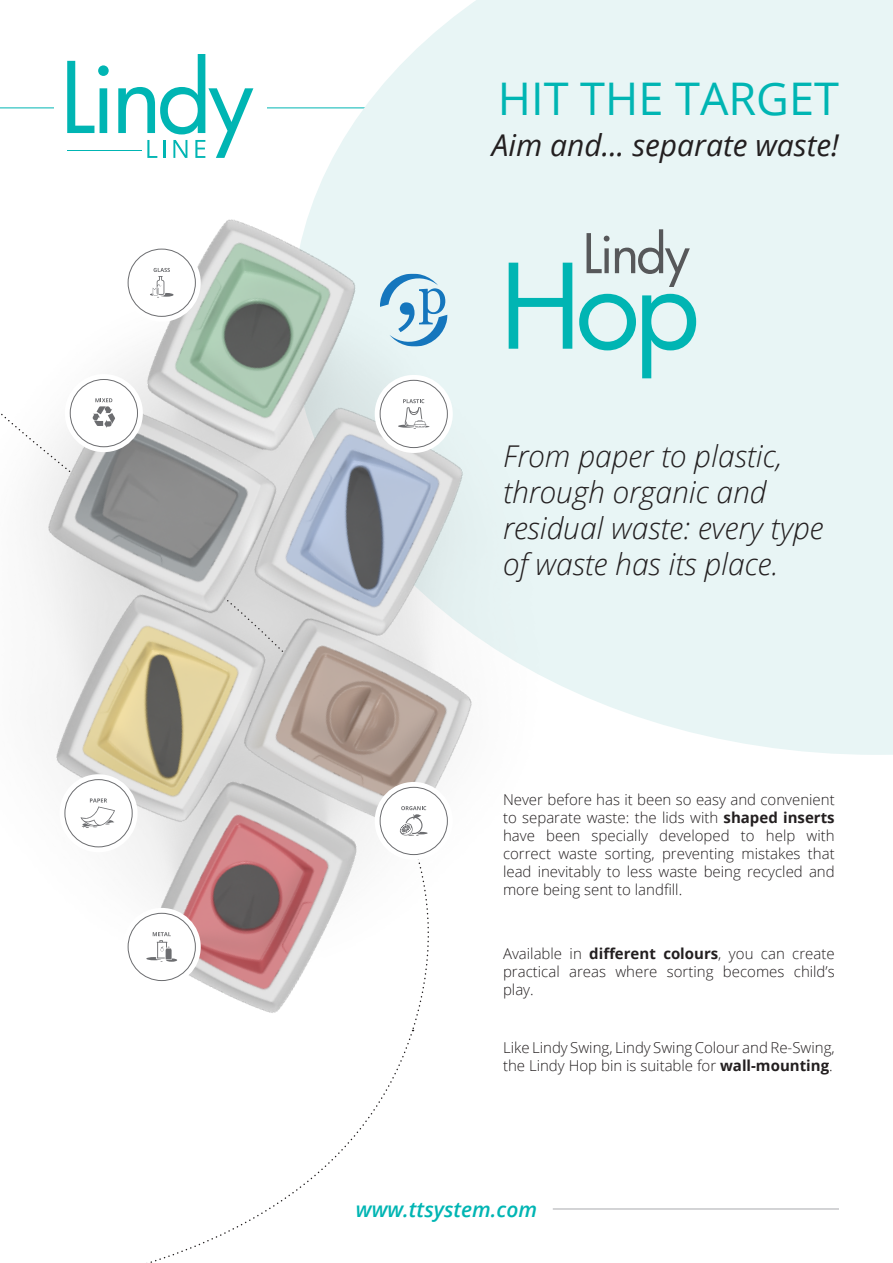
<style>
.page{position:relative;width:893px;height:1263px;background:#fff}
.page>*{position:absolute;margin:0;border:0;box-sizing:border-box;transform-origin:0 0}
.t1{font:114.15px "Futura";color:#00b5b3}
.t2{font:53.1px "Futura";letter-spacing:-.05em;color:#57585a}
.t3{font:45px "Open Sans";color:#00b5b3}
.t4{font:italic 300 30px/36px "Open Sans";color:#231f20}
.t5{font:italic 30px "Open Sans";color:#231f20}
.t6{font:italic 600 21px "Open Sans";color:#00b5b3}
.t7{font:300 15px/18px "Open Sans";color:#231f20;text-align:justify}
.s1{font-weight:700}
</style>
<div class="page">
<div style="left:430px;top:0;width:463px;height:755px;background:#e8f5f5"></div>
<img style="left:0;top:37px;width:844px;height:1145px">
<div style="left:65px;top:374px;width:78px;height:78px;background:#fff;border-radius:50%"></div>
<svg style="left:70px;top:379px;width:68px;height:68px"></svg>
<div style="left:60px;top:774px;width:78px;height:78px;background:#fff;border-radius:50%"></div>
<svg style="left:64px;top:779px;width:69px;height:68px"></svg>
<div style="left:375px;top:782px;width:78px;height:78px;background:#fff;border-radius:50%"></div>
<svg style="left:380px;top:787px;width:68px;height:68px"></svg>
<div style="left:375px;top:375px;width:78px;height:78px;background:#fff;border-radius:50%"></div>
<svg style="left:380px;top:380px;width:68px;height:68px"></svg>
<div style="left:123px;top:244px;width:78px;height:78px;background:#fff;border-radius:50%"></div>
<svg style="left:128px;top:249px;width:68px;height:68px"></svg>
<div style="left:123px;top:908px;width:78px;height:78px;background:#fff;border-radius:50%"></div>
<svg style="left:128px;top:913px;width:68px;height:68px"></svg>
<hr style="left:553px;top:1209px;width:286px;height:1px;background:#a8a9ad">
<h3 class="t3" style="left:498px;top:68px;width:343px">HIT THE TARGET</h3>
<h3 class="t5" style="left:492px;top:125px;width:348px">Aim and... separate waste!</h3>
<h2 class="t2" style="left:582px;top:218px;width:110px">Lindy</h2>
<h1 class="t1" style="left:500px;top:229px;width:202px">Hop</h1>
<h3 class="t4" style="left:503px;top:437px;width:322px">From paper to plastic, through organic and residual waste: every type of waste has its place.</h3>
<p class="t7" style="left:503px;top:790px;width:333px">Never before has it been so easy and convenient to separate waste: the lids with <span class="s1">shaped inserts </span>have been specially developed to help with correct waste sorting, preventing mistakes that lead inevitably to less waste being recycled and more being sent to landfill.</p>
<p class="t7" style="left:503px;top:944px;width:333px">Available in <span class="s1">different colours</span>, you can create practical areas where sorting becomes child’s play.</p>
<p class="t7" style="left:503px;top:1039px;width:333px">Like Lindy Swing, Lindy Swing Colour and Re-Swing, the Lindy Hop bin is suitable for <span class="s1">wall-mounting</span>.</p>
<h3 class="t6" style="left:356px;top:1195px;width:183px">www.ttsystem.com</h3>
</div>
